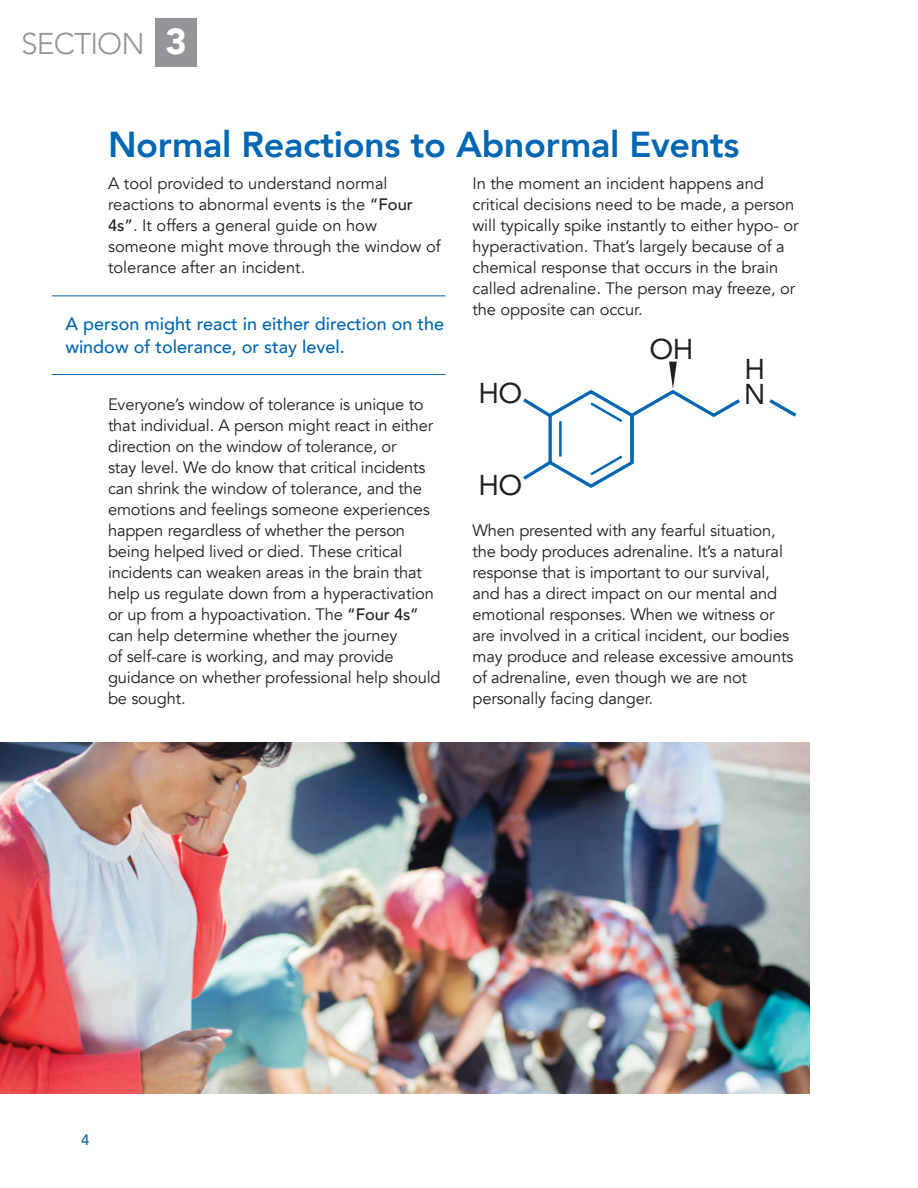
<style>
.page{position:relative;width:918px;height:1188px;background:#fff}
.page>*{position:absolute;margin:0;border:0;box-sizing:border-box;transform-origin:0 0}
.t1{font:800 36px "Avenir";letter-spacing:-.01em;color:#0166b3}
.t2{font:300 30px "Avenir";letter-spacing:-.03em;color:#939598}
.t3{font:28.65px/24.2px "Avenir";color:#231f20}
.t4{font:500 18px/22.5px "Avenir";color:#0166b3}
.t5{font:16.5px/21px "Avenir";letter-spacing:-.01em;color:#231f20}
.t6{font:500 15px "Avenir";color:#0166b3}
.s1{font-weight:900;font-size:36px;color:#fff}
.s2{font-weight:500}
</style>
<div class="page">
<div style="left:156px;top:18px;width:41px;height:49px;background:#939598"></div>
<img style="left:0;top:742px;width:810px;height:352px">
<svg style="left:769px;top:399px;width:28px;height:18px"></svg>
<svg style="left:523px;top:362px;width:217px;height:126px"></svg>
<hr style="left:52px;top:296px;width:394px;height:1px;background:#0166b3">
<hr style="left:52px;top:374px;width:394px;height:1px;background:#0166b3">
<h2 class="t2" style="left:21px;top:26px;width:167px">SECTION <span class="s1">3</span></h2>
<h1 class="t1" style="left:108px;top:117px;width:633px">Normal Reactions to Abnormal Events</h1>
<p class="t5" style="left:108px;top:173px;width:334px">A tool provided to understand normal reactions to abnormal events is the <span class="s2">“Four 4s”</span>. It offers a general guide on how someone might move through the window of tolerance after an incident.</p>
<p class="t5" style="left:473px;top:173px;width:328px">In the moment an incident happens and critical decisions need to be made, a person will typically spike instantly to either hypo- or hyperactivation. That’s largely because of a chemical response that occurs in the brain called adrenaline. The person may freeze, or the opposite can occur.</p>
<p class="t4" style="left:65px;top:312px;width:380px">A person might react in either direction on the window of tolerance, or stay level.</p>
<h3 class="t3" style="left:649px;top:336px;width:45px">OH</h3>
<h3 class="t3" style="left:744px;top:357px;width:23px">H<br>N</h3>
<h3 class="t3" style="left:478px;top:380px;width:45px">HO</h3>
<p class="t5" style="left:108px;top:394px;width:334px">Everyone’s window of tolerance is unique to that individual. A person might react in either direction on the window of tolerance, or<br>stay level. We do know that critical incidents can shrink the window of tolerance, and the emotions and feelings someone experiences happen regardless of whether the person being helped lived or died. These critical incidents can weaken areas in the brain that help us regulate down from a hyperactivation or up from a hypoactivation. The <span class="s2">“Four 4s” </span>can help determine whether the journey<br>of self-care is working, and may provide guidance on whether professional help should be sought.</p>
<h3 class="t3" style="left:478px;top:472px;width:45px">HO</h3>
<p class="t5" style="left:473px;top:520px;width:323px">When presented with any fearful situation, the body produces adrenaline. It’s a natural response that is important to our survival, and has a direct impact on our mental and emotional responses. When we witness or are involved in a critical incident, our bodies may produce and release excessive amounts of adrenaline, even though we are not personally facing danger.</p>
<p class="t6" style="left:81px;top:1127px;width:10px">4</p>
</div>
